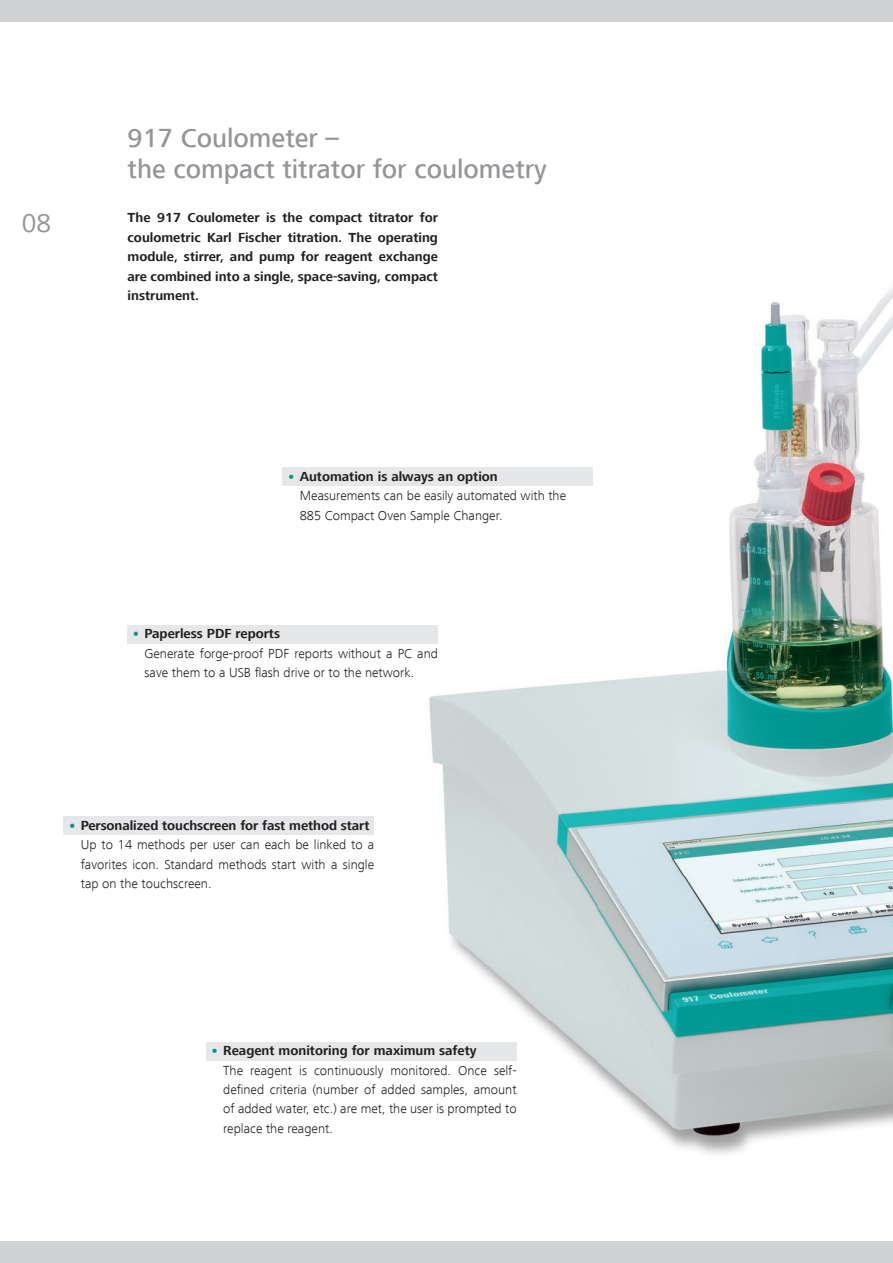
<style>
.page{position:relative;width:893px;height:1263px;background:#fff}
.page>*{position:absolute;margin:0;border:0;box-sizing:border-box;transform-origin:0 0}
.t1{font:500 27px/30.8px "Frutiger Next LT";color:#939598}
.t2{font:27px "Frutiger Next LT";color:#939598}
.t3{font:300 13.5px/19.5px "Frutiger Next LT";color:#231f20}
.t4{font:700 13.5px/19.5px "Frutiger Next LT";color:#231f20;text-align:justify}
.s1{font-weight:800;color:#00968f}
.s2{font-weight:700}
</style>
<div class="page">
<div style="left:0;top:0;width:893px;height:21px;background:#d1d2d4"></div>
<div style="left:0;top:1242px;width:893px;height:21px;background:#d1d2d4"></div>
<img style="left:377px;top:285px;width:516px;height:869px">
<div style="left:283px;top:468px;width:310px;height:18px;background:#e6e7e9"></div>
<div style="left:206px;top:1042px;width:311px;height:18px;background:#e6e7e9"></div>
<div style="left:128px;top:625px;width:310px;height:18px;background:#e6e7e9"></div>
<div style="left:64px;top:816px;width:310px;height:19px;background:#e6e7e9"></div>
<h1 class="t1" style="left:128px;top:123px;width:421px">917 Coulometer –<br>the compact titrator for coulometry</h1>
<h1 class="t2" style="left:22px;top:208px;width:31px">08</h1>
<p class="t4" style="left:128px;top:208px;width:312px">The 917 Coulometer is the compact titrator for coulometric Karl Fischer titration. The operating module, stirrer, and pump for reagent exchange are combined into a single, space-saving, compact instrument.</p>
<p class="t3" style="left:300px;top:467px;width:268px;text-indent:-13px"><span class="s1">•</span> <span class="s2">Automation is always an option<br></span>Measurements can be easily automated with the<br>885 Compact Oven Sample Changer.</p>
<p class="t3" style="left:145px;top:624px;width:295px;text-indent:-13px"><span class="s1">•</span> <span class="s2">Paperless PDF reports<br></span>Generate forge-proof PDF reports without a PC and save them to a USB flash drive or to the network.</p>
<p class="t3" style="left:81px;top:815px;width:295px;text-indent:-13px"><span class="s1">•</span> <span class="s2">Personalized touchscreen for fast method start </span>Up to 14 methods per user can each be linked to a favorites icon. Standard methods start with a single tap on the touchscreen.</p>
<p class="t3" style="left:223px;top:1041px;width:295px;text-indent:-13px"><span class="s1">•</span> <span class="s2">Reagent monitoring for maximum safety<br></span>The reagent is continuously monitored. Once self&shy;defined criteria (number of added samples, amount of added water, etc.) are met, the user is prompted to replace the reagent.</p>
</div>
